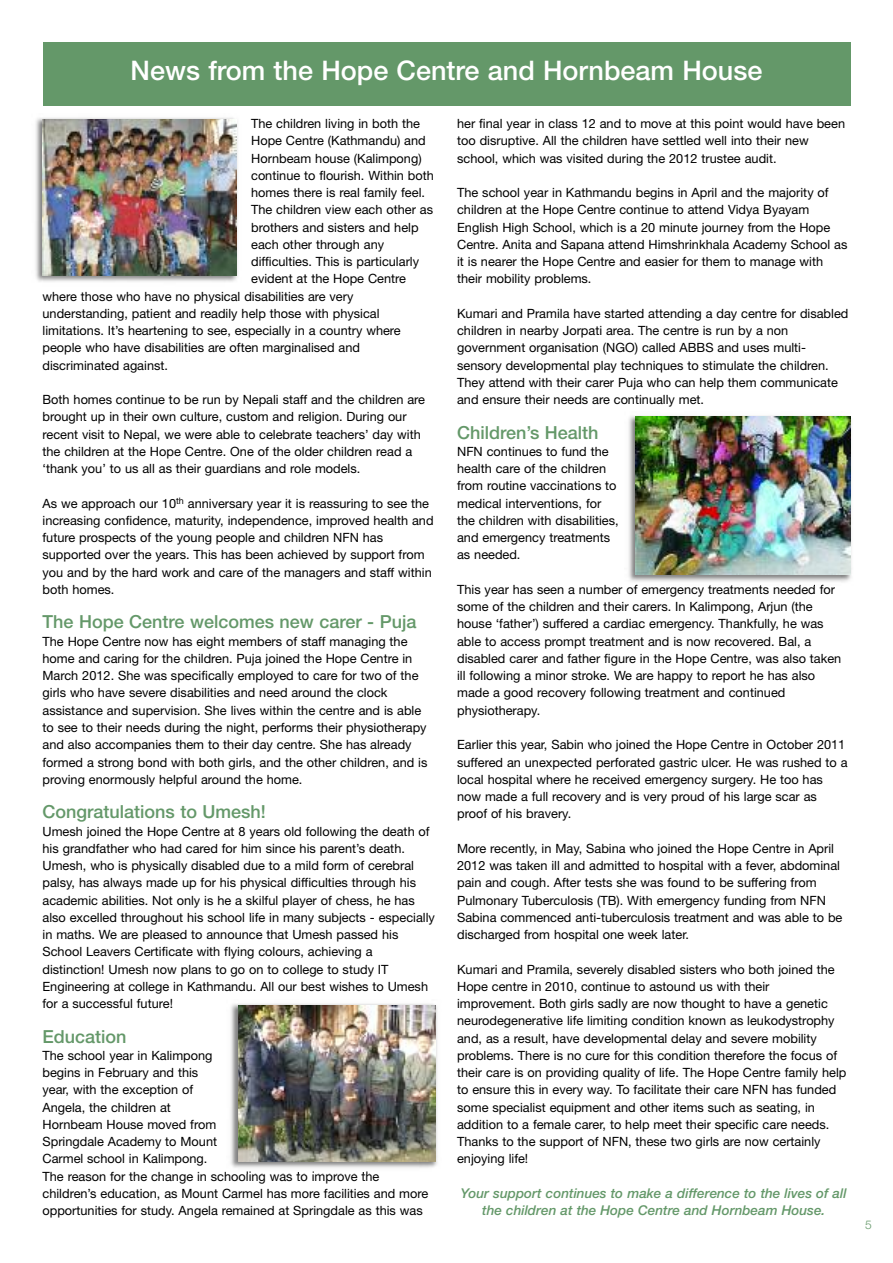
<style>
.page{position:relative;width:893px;height:1263px;background:#fff}
.page>*{position:absolute;margin:0;border:0;box-sizing:border-box;transform-origin:0 0}
.t1{font:500 27px "Helvetica Neue LT Std";color:#fff}
.t2{font:500 18px "Helvetica Neue LT Std";color:#649869}
.t3{font:italic 500 13.5px/17.2px "Helvetica Neue LT Std";color:#649869;text-align:center}
.t4{font:12.75px/17.2px "Helvetica Neue LT Std";color:#000}
.t5{font:300 12px "Helvetica Neue LT Std";color:#649869}
</style>
<div class="page">
<div style="left:43px;top:43px;width:807px;height:63px;background:#649869"></div>
<img style="left:35px;top:117px;width:203px;height:165px">
<img style="left:43px;top:119px;width:193px;height:156px">
<img style="left:230px;top:1003px;width:208px;height:171px">
<img style="left:238px;top:1005px;width:198px;height:157px">
<img style="left:628px;top:415px;width:224px;height:170px">
<img style="left:636px;top:416px;width:214px;height:158px">
<h1 class="t1" style="left:131px;top:61px;width:633px">News from the Hope Centre and Hornbeam House</h1>
<p class="t4" style="left:251px;top:116px;width:170px">The children living in both the</p>
<p class="t4" style="left:251px;top:133px;width:176px">Hope Centre (Kathmandu) and</p>
<p class="t4" style="left:251px;top:151px;width:172px">Hornbeam house (Kalimpong)</p>
<p class="t4" style="left:251px;top:168px;width:184px">continue to flourish. Within both</p>
<p class="t4" style="left:251px;top:185px;width:175px">homes there is real family feel.</p>
<p class="t4" style="left:251px;top:202px;width:183px">The children view each other as</p>
<p class="t4" style="left:251px;top:220px;width:169px">brothers and sisters and help</p>
<p class="t4" style="left:251px;top:237px;width:135px">each other through any</p>
<p class="t4" style="left:251px;top:254px;width:169px">difficulties. This is particularly</p>
<p class="t4" style="left:251px;top:271px;width:156px">evident at the Hope Centre</p>
<p class="t4" style="left:43px;top:289px;width:312px">where those who have no physical disabilities are very</p>
<p class="t4" style="left:43px;top:306px;width:339px">understanding, patient and readily help those with physical</p>
<p class="t4" style="left:43px;top:323px;width:360px">limitations. It’s heartening to see, especially in a country where</p>
<p class="t4" style="left:43px;top:340px;width:319px">people who have disabilities are often marginalised and</p>
<p class="t4" style="left:43px;top:358px;width:127px">discriminated against.</p>
<p class="t4" style="left:43px;top:392px;width:384px">Both homes continue to be run by Nepali staff and the children are brought up in their own culture, custom and religion. During our recent visit to Nepal, we were able to celebrate teachers’ day with the children at the Hope Centre. One of the older children read a ‘thank you’ to us all as their guardians and role models.</p>
<p class="t4" style="left:43px;top:496px;width:393px">As we approach our 10<sup>th</sup> anniversary year it is reassuring to see the increasing confidence, maturity, independence, improved health and future prospects of the young people and children NFN has supported over the years. This has been achieved by support from you and by the hard work and care of the managers and staff within both homes.</p>
<h2 class="t2" style="left:43px;top:616px;width:375px">The Hope Centre welcomes new carer - Puja</h2>
<p class="t4" style="left:43px;top:634px;width:386px">The Hope Centre now has eight members of staff managing the home and caring for the children. Puja joined the Hope Centre in March 2012. She was specifically employed to care for two of the girls who have severe disabilities and need around the clock assistance and supervision. She lives within the centre and is able to see to their needs during the night, performs their physiotherapy and also accompanies them to their day centre. She has already formed a strong bond with both girls, and the other children, and is proving enormously helpful around the home.</p>
<h2 class="t2" style="left:43px;top:805px;width:225px">Congratulations to Umesh!</h2>
<p class="t4" style="left:43px;top:823px;width:394px">Umesh joined the Hope Centre at 8 years old following the death of his grandfather who had cared for him since his parent’s death.<br>Umesh, who is physically disabled due to a mild form of cerebral palsy, has always made up for his physical difficulties through his academic abilities. Not only is he a skilful player of chess, he has also excelled throughout his school life in many subjects - especially in maths. We are pleased to announce that Umesh passed his School Leavers Certificate with flying colours, achieving a distinction! Umesh now plans to go on to college to study IT Engineering at college in Kathmandu. All our best wishes to Umesh for a successful future!</p>
<h2 class="t2" style="left:43px;top:1030px;width:86px">Education</h2>
<p class="t4" style="left:43px;top:1048px;width:387px">The school year in Kalimpong<br>begins in February and this<br>year, with the exception of<br>Angela, the children at<br>Hornbeam House moved from<br>Springdale Academy to Mount<br>Carmel school in Kalimpong.<br>The reason for the change in schooling was to improve the children’s education, as Mount Carmel has more facilities and more opportunities for study. Angela remained at Springdale as this was</p>
<p class="t4" style="left:457px;top:116px;width:389px">her final year in class 12 and to move at this point would have been too disruptive. All the children have settled well into their new school, which was visited during the 2012 trustee audit.</p>
<p class="t4" style="left:457px;top:185px;width:392px">The school year in Kathmandu begins in April and the majority of children at the Hope Centre continue to attend Vidya Byayam English High School, which is a 20 minute journey from the Hope Centre. Anita and Sapana attend Himshrinkhala Academy School as it is nearer the Hope Centre and easier for them to manage with their mobility problems.</p>
<p class="t4" style="left:457px;top:306px;width:393px">Kumari and Pramila have started attending a day centre for disabled children in nearby Jorpati area. The centre is run by a non government organisation (NGO) called ABBS and uses multi&shy;sensory developmental play techniques to stimulate the children.<br>They attend with their carer Puja who can help them communicate and ensure their needs are continually met.</p>
<h2 class="t2" style="left:457px;top:426px;width:143px">Children’s Health</h2>
<p class="t4" style="left:457px;top:444px;width:163px">NFN continues to fund the health care of the children from routine vaccinations to medical interventions, for the children with disabilities, and emergency treatments as needed.</p>
<p class="t4" style="left:457px;top:582px;width:386px">This year has seen a number of emergency treatments needed for some of the children and their carers. In Kalimpong, Arjun (the house ‘father’) suffered a cardiac emergency. Thankfully, he was able to access prompt treatment and is now recovered. Bal, a disabled carer and father figure in the Hope Centre, was also taken ill following a minor stroke. We are happy to report he has also made a good recovery following treatment and continued physiotherapy.</p>
<p class="t4" style="left:457px;top:737px;width:392px">Earlier this year, Sabin who joined the Hope Centre in October 2011 suffered an unexpected perforated gastric ulcer. He was rushed to a local hospital where he received emergency surgery. He too has now made a full recovery and is very proud of his large scar as proof of his bravery.</p>
<p class="t4" style="left:457px;top:841px;width:387px">More recently, in May, Sabina who joined the Hope Centre in April 2012 was taken ill and admitted to hospital with a fever, abdominal pain and cough. After tests she was found to be suffering from Pulmonary Tuberculosis (TB). With emergency funding from NFN Sabina commenced anti-tuberculosis treatment and was able to be discharged from hospital one week later.</p>
<p class="t4" style="left:457px;top:961px;width:391px">Kumari and Pramila, severely disabled sisters who both joined the Hope centre in 2010, continue to astound us with their improvement. Both girls sadly are now thought to have a genetic neurodegenerative life limiting condition known as leukodystrophy and, as a result, have developmental delay and severe mobility problems. There is no cure for this condition therefore the focus of their care is on providing quality of life. The Hope Centre family help to ensure this in every way. To facilitate their care NFN has funded some specialist equipment and other items such as seating, in addition to a female carer, to help meet their specific care needs.<br>Thanks to the support of NFN, these two girls are now certainly enjoying life!</p>
<p class="t3" style="left:461px;top:1186px;width:387px">Your support continues to make a difference to the lives of all the children at the Hope Centre and Hornbeam House.</p>
<p class="t5" style="left:865px;top:1220px;width:8px">5</p>
</div>
